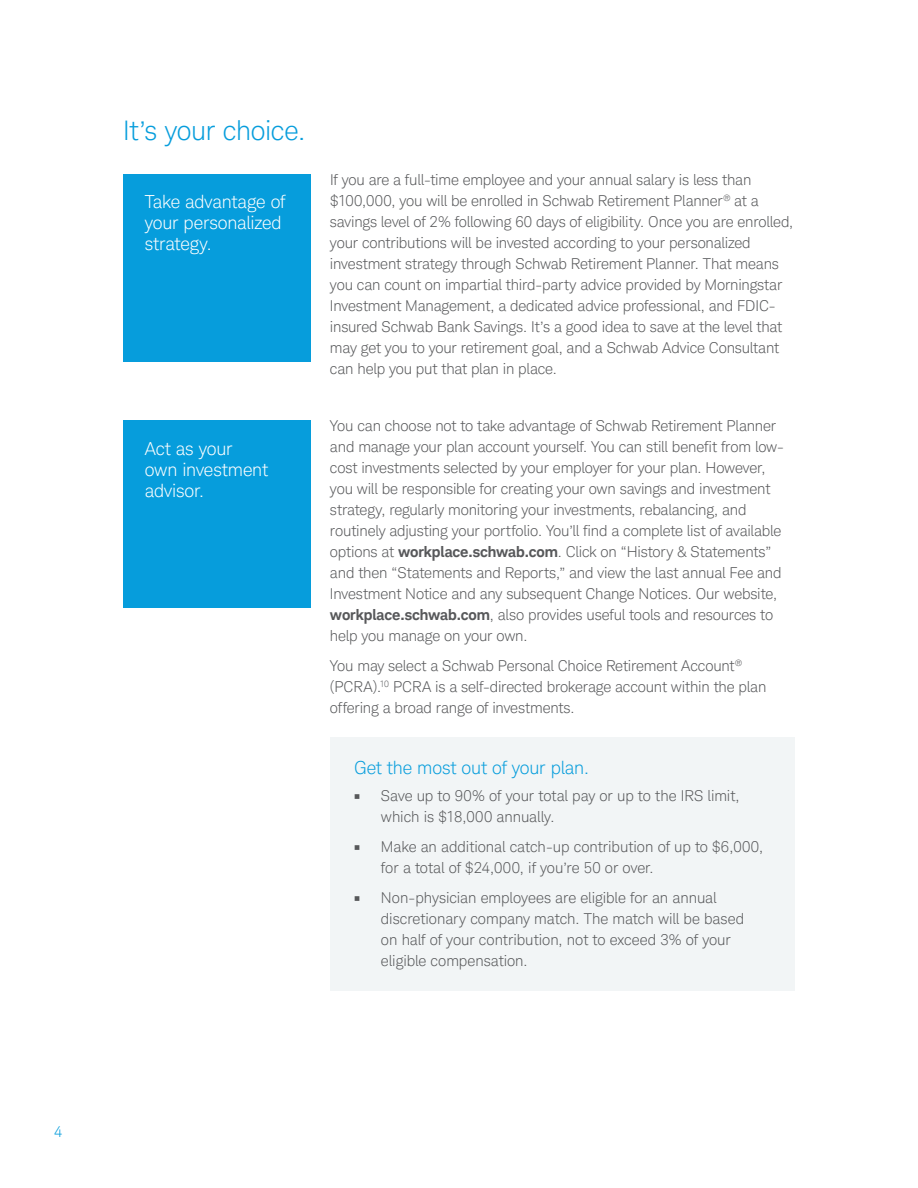
<style>
.page{position:relative;width:918px;height:1188px;background:#fff}
.page>*{position:absolute;margin:0;border:0;box-sizing:border-box;transform-origin:0 0}
.t1{font:300 27px "Charles Modern";letter-spacing:-.01em;color:#069ddc}
.t2{font:300 18px/21px "Charles Modern";letter-spacing:-.01em;color:#fff}
.t3{font:300 18px "Charles Modern";letter-spacing:-.005em;color:#069ddc}
.t4{font:300 15px/21px "Charles Modern";letter-spacing:-.01em;color:#57585a}
.t5{font:300 15px "Charles Modern";color:#069ddc}
.s1{font-weight:700}
</style>
<div class="page">
<div style="left:330px;top:737px;width:465px;height:253px;background:#f2f5f6"></div>
<div style="left:124px;top:174px;width:187px;height:188px;background:#069ddc"></div>
<div style="left:124px;top:421px;width:187px;height:187px;background:#069ddc"></div>
<p class="t5" style="left:54px;top:1123px;width:10px">4</p>
<h1 class="t1" style="left:123px;top:114px;width:184px">It’s your choice.</h1>
<p class="t2" style="left:145px;top:191px;width:142px">Take advantage of your personalized strategy.</p>
<p class="t2" style="left:145px;top:438px;width:125px">Act as your own investment advisor.</p>
<p class="t4" style="left:330px;top:169px;width:465px">If you are a full-time employee and your annual salary is less than $100,000, you will be enrolled in Schwab Retirement Planner<sup>®</sup> at a savings level of 2% following 60 days of eligibility. Once you are enrolled, your contributions will be invested according to your personalized investment strategy through Schwab Retirement Planner. That means you can count on impartial third-party advice provided by Morningstar Investment Management, a dedicated advice professional, and FDIC&shy;insured Schwab Bank Savings. It’s a good idea to save at the level that may get you to your retirement goal, and a Schwab Advice Consultant can help you put that plan in place.</p>
<p class="t4" style="left:330px;top:415px;width:455px">You can choose not to take advantage of Schwab Retirement Planner and manage your plan account yourself. You can still benefit from low&shy;cost investments selected by your employer for your plan. However, you will be responsible for creating your own savings and investment strategy, regularly monitoring your investments, rebalancing, and routinely adjusting your portfolio. You’ll find a complete list of available options at <span class="s1">workplace.schwab.com</span>. Click on “History &amp; Statements” and then “Statements and Reports,” and view the last annual Fee and Investment Notice and any subsequent Change Notices. Our website, <span class="s1">workplace.schwab.com</span>, also provides useful tools and resources to help you manage on your own.</p>
<p class="t4" style="left:330px;top:655px;width:438px">You may select a Schwab Personal Choice Retirement Account<sup>® </sup>(PCRA).<sup>10</sup> PCRA is a self-directed brokerage account within the plan offering a broad range of investments.</p>
<p class="t3" style="left:354px;top:757px;width:236px">Get the most out of your plan.</p>
<p class="t4" style="left:381px;top:785px;width:360px;text-indent:-27px"><span class="s1">•</span> Save up to 90% of your total pay or up to the IRS limit, which is $18,000 annually.</p>
<p class="t4" style="left:381px;top:836px;width:384px;text-indent:-27px"><span class="s1">•</span> Make an additional catch-up contribution of up to $6,000, for a total of $24,000, if you’re 50 or over.</p>
<p class="t4" style="left:381px;top:887px;width:365px;text-indent:-27px"><span class="s1">•</span> Non-physician employees are eligible for an annual discretionary company match. The match will be based on half of your contribution, not to exceed 3% of your eligible compensation.</p>
</div>
